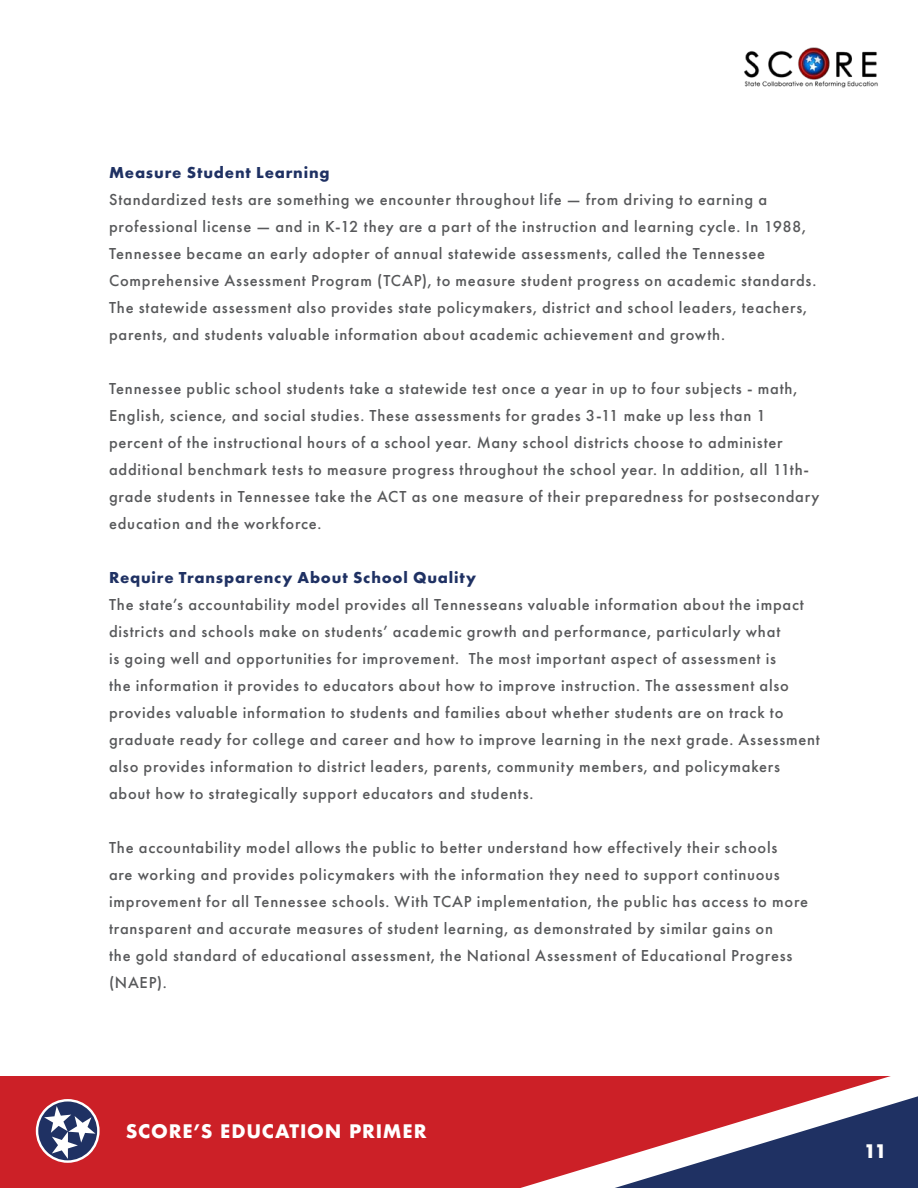
<style>
.page{position:relative;width:918px;height:1188px;background:#fff}
.page>*{position:absolute;margin:0;border:0;box-sizing:border-box;transform-origin:0 0}
.t1{font:700 18.15px "Futura";letter-spacing:.04em;color:#fff}
.t2{font:500 16.5px/27px "Futura PT";letter-spacing:.045em;color:#58595b}
.t3{font:700 16.5px "Futura PT";letter-spacing:.05em;color:#1f3163}
</style>
<div class="page">
<div style="left:0;top:1076px;width:918px;height:112px;background:#cc2027"></div>
<svg style="left:520px;top:1076px;width:398px;height:112px"></svg>
<svg style="left:36px;top:1099px;width:64px;height:64px"></svg>
<img style="left:744px;top:47px;width:134px;height:41px">
<p class="t3" style="left:109px;top:162px;width:222px">Measure Student Learning</p>
<p class="t2" style="left:109px;top:186px;width:709px">Standardized tests are something we encounter throughout life — from driving to earning a professional license — and in K-12 they are a part of the instruction and learning cycle. In 1988, Tennessee became an early adopter of annual statewide assessments, called the Tennessee Comprehensive Assessment Program (TCAP), to measure student progress on academic standards.<br>The statewide assessment also provides state policymakers, district and school leaders, teachers, parents, and students valuable information about academic achievement and growth.</p>
<p class="t2" style="left:109px;top:375px;width:712px">Tennessee public school students take a statewide test once a year in up to four subjects - math, English, science, and social studies. These assessments for grades 3-11 make up less than 1 percent of the instructional hours of a school year. Many school districts choose to administer additional benchmark tests to measure progress throughout the school year. In addition, all 11th&shy;grade students in Tennessee take the ACT as one measure of their preparedness for postsecondary education and the workforce.</p>
<p class="t3" style="left:109px;top:567px;width:369px">Require Transparency About School Quality</p>
<p class="t2" style="left:109px;top:591px;width:712px">The state’s accountability model provides all Tennesseans valuable information about the impact districts and schools make on students’ academic growth and performance, particularly what<br>is going well and opportunities for improvement. The most important aspect of assessment is<br>the information it provides to educators about how to improve instruction. The assessment also provides valuable information to students and families about whether students are on track to graduate ready for college and career and how to improve learning in the next grade. Assessment also provides information to district leaders, parents, community members, and policymakers about how to strategically support educators and students.</p>
<p class="t2" style="left:109px;top:834px;width:701px">The accountability model allows the public to better understand how effectively their schools<br>are working and provides policymakers with the information they need to support continuous improvement for all Tennessee schools. With TCAP implementation, the public has access to more transparent and accurate measures of student learning, as demonstrated by similar gains on<br>the gold standard of educational assessment, the National Assessment of Educational Progress (NAEP).</p>
<p class="t1" style="left:126px;top:1118px;width:302px">SCORE’S EDUCATION PRIMER</p>
<p class="t1" style="left:864px;top:1138px;width:25px">11</p>
</div>
